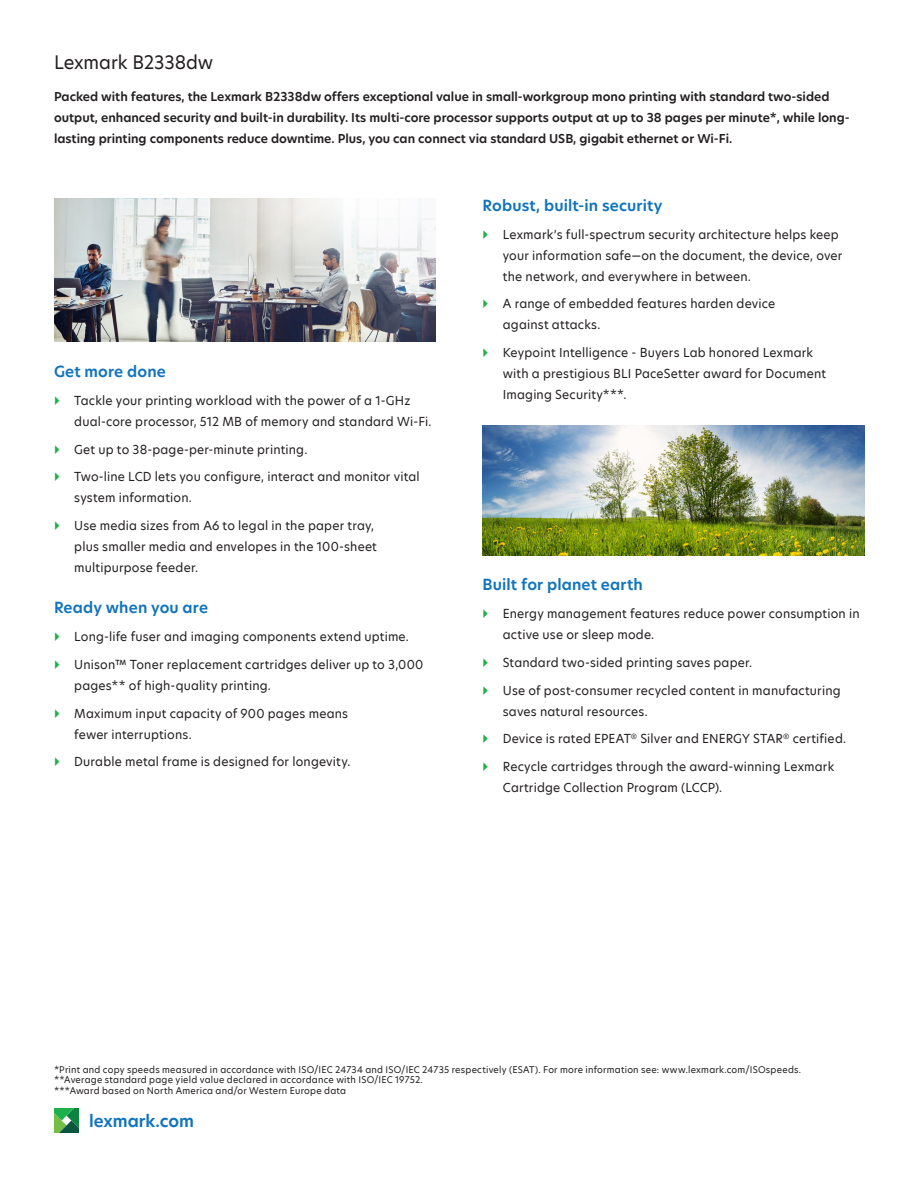
<style>
.page{position:relative;width:918px;height:1188px;background:#fff}
.page>*{position:absolute;margin:0;border:0;box-sizing:border-box;transform-origin:0 0}
.Title_-_secondary_he{font:18px "TP Hero";letter-spacing:-.005em;color:#231f20}
.URL{font:600 16.5px "TP Hero";color:#1074bc}
.Body_header_-_level{font:600 15px "TP Hero";letter-spacing:.01em;color:#1074bc}
.t1{font:12px/21px "TP Hero";letter-spacing:.015em;color:#231f20}
.Introduction_paragra{font:600 12px/21px "TP Hero";color:#231f20}
.Footnotes{font:9px "TP Hero";letter-spacing:.025em;color:#231f20}
</style>
<div class="page">
<svg style="left:54px;top:1108px;width:25px;height:25px"></svg>
<img style="left:54px;top:199px;width:381px;height:143px">
<img style="left:483px;top:425px;width:381px;height:130px">
<p class="Title_-_secondary_he" style="left:54px;top:50px;width:161px">Lexmark B2338dw</p>
<p class="Introduction_paragra" style="left:54px;top:87px;width:797px">Packed with features, the Lexmark B2338dw offers exceptional value in small-workgroup mono printing with standard two-sided output, enhanced security and built-in durability. Its multi-core processor supports output at up to 38 pages per minute*, while long&shy;lasting printing components reduce downtime. Plus, you can connect via standard USB, gigabit ethernet or Wi-Fi.</p>
<p class="Body_header_-_level" style="left:54px;top:361px;width:113px">Get more done</p>
<p class="t1" style="left:74px;top:390px;width:359px">Tackle your printing workload with the power of a 1-GHz dual-core processor, 512 MB of memory and standard Wi-Fi.</p>
<p class="t1" style="left:74px;top:438px;width:235px">Get up to 38-page-per-minute printing.</p>
<p class="t1" style="left:74px;top:466px;width:347px">Two-line LCD lets you configure, interact and monitor vital system information.</p>
<p class="t1" style="left:74px;top:515px;width:304px">Use media sizes from A6 to legal in the paper tray, plus smaller media and envelopes in the 100-sheet multipurpose feeder.</p>
<p class="Body_header_-_level" style="left:54px;top:598px;width:156px">Ready when you are</p>
<p class="t1" style="left:74px;top:626px;width:336px">Long-life fuser and imaging components extend uptime.</p>
<p class="t1" style="left:74px;top:654px;width:351px">Unison™ Toner replacement cartridges deliver up to 3,000 pages** of high-quality printing.</p>
<p class="t1" style="left:74px;top:702px;width:275px">Maximum input capacity of 900 pages means fewer interruptions.</p>
<p class="t1" style="left:74px;top:751px;width:278px">Durable metal frame is designed for longevity.</p>
<p class="Body_header_-_level" style="left:483px;top:195px;width:181px">Robust, built-in security</p>
<p class="t1" style="left:503px;top:223px;width:341px">Lexmark’s full-spectrum security architecture helps keep your information safe—on the document, the device, over the network, and everywhere in between.</p>
<p class="t1" style="left:503px;top:293px;width:274px">A range of embedded features harden device against attacks.</p>
<p class="t1" style="left:503px;top:342px;width:325px">Keypoint Intelligence - Buyers Lab honored Lexmark with a prestigious BLI PaceSetter award for Document<br>Imaging Security***.</p>
<p class="Body_header_-_level" style="left:483px;top:575px;width:162px">Built for planet earth</p>
<p class="t1" style="left:503px;top:603px;width:358px">Energy management features reduce power consumption in active use or sleep mode.</p>
<p class="t1" style="left:503px;top:652px;width:251px">Standard two-sided printing saves paper.</p>
<p class="t1" style="left:503px;top:680px;width:339px">Use of post-consumer recycled content in manufacturing saves natural resources.</p>
<p class="t1" style="left:503px;top:728px;width:345px">Device is rated EPEAT<sup>®</sup> Silver and ENERGY STAR<sup>®</sup> certified.</p>
<p class="t1" style="left:503px;top:756px;width:333px">Recycle cartridges through the award-winning Lexmark<br>Cartridge Collection Program (LCCP).</p>
<p class="Footnotes" style="left:54px;top:1063px;width:749px">*Print and copy speeds measured in accordance with ISO/IEC 24734 and ISO/IEC 24735 respectively (ESAT). For more information see: www.lexmark.com/ISOspeeds.</p>
<p class="Footnotes" style="left:54px;top:1074px;width:370px">**Average standard page yield value declared in accordance with ISO/IEC 19752.</p>
<p class="Footnotes" style="left:54px;top:1084px;width:294px">***Award based on North America and/or Western Europe data</p>
<p class="URL" style="left:89px;top:1110px;width:106px">lexmark.com</p>
</div>
